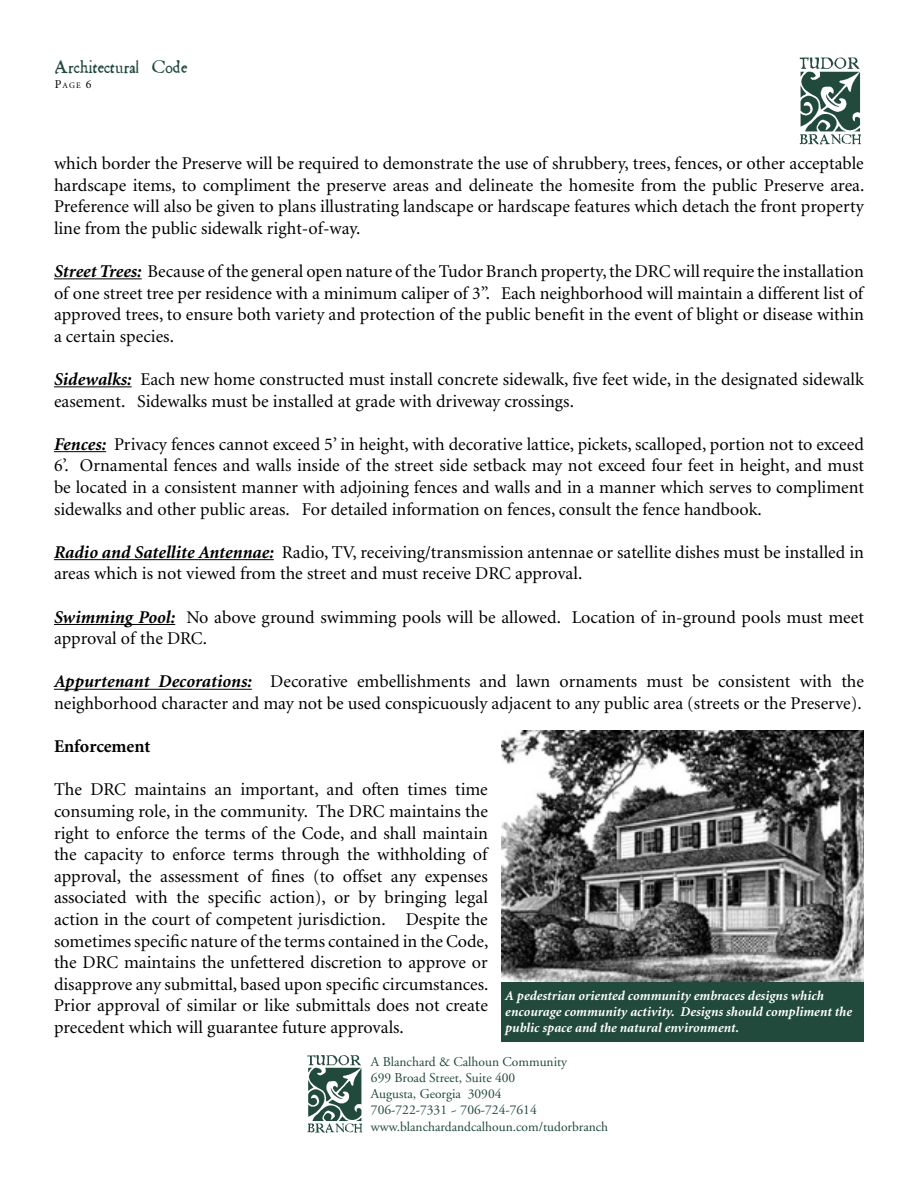
<style>
.page{position:relative;width:918px;height:1188px;background:#fff}
.page>*{position:absolute;margin:0;border:0;box-sizing:border-box;transform-origin:0 0}
.t1{font:18px/21.6px "Minion";color:#000;text-align:justify}
.t2{font:18px "Chap";color:#21493c}
.t3{font:700 18px "Minion";letter-spacing:-.005em;color:#000}
.t4{font:italic 700 13.5px/16.2px "Minion";color:#fff}
.t5{font:13.5px "Adobe Garamond";color:#21493c}
.t6{font:8.4px "Minion";color:#000}
.s1{font-size:12px}
.s2{font-weight:700;font-style:italic}
</style>
<div class="page">
<hr style="left:54px;top:278px;width:88px;height:1px;background:#000">
<hr style="left:54px;top:386px;width:78px;height:1px;background:#000">
<hr style="left:54px;top:451px;width:52px;height:1px;background:#000">
<hr style="left:54px;top:559px;width:220px;height:1px;background:#000">
<hr style="left:54px;top:624px;width:121px;height:1px;background:#000">
<hr style="left:54px;top:689px;width:198px;height:1px;background:#000">
<img style="left:799px;top:57px;width:62px;height:88px">
<div style="left:501px;top:731px;width:363px;height:310px;background:#21493c"></div>
<img style="left:501px;top:731px;width:363px;height:251px">
<img style="left:307px;top:1055px;width:56px;height:78px">
<p class="t2" style="left:55px;top:60px;width:134px">Architectural Code</p>
<p class="t6" style="left:55px;top:81px;width:38px"><span class="s1">P</span>AGE <span class="s1">6</span></p>
<p class="t1" style="left:54px;top:153px;width:812px">which border the Preserve will be required to demonstrate the use of shrubbery, trees, fences, or other acceptable hardscape items, to compliment the preserve areas and delineate the homesite from the public Preserve area.<br>Preference will also be given to plans illustrating landscape or hardscape features which detach the front property line from the public sidewalk right-of-way.</p>
<p class="t1" style="left:54px;top:261px;width:812px"><span class="s2">Street Trees:</span> Because of the general open nature of the Tudor Branch property, the DRC will require the installation of one street tree per residence with a minimum caliper of 3”. Each neighborhood will maintain a different list of approved trees, to ensure both variety and protection of the public benefit in the event of blight or disease within a certain species.</p>
<p class="t1" style="left:54px;top:369px;width:812px"><span class="s2">Sidewalks:</span> Each new home constructed must install concrete sidewalk, five feet wide, in the designated sidewalk easement. Sidewalks must be installed at grade with driveway crossings.</p>
<p class="t1" style="left:54px;top:434px;width:812px"><span class="s2">Fences:</span> Privacy fences cannot exceed 5’ in height, with decorative lattice, pickets, scalloped, portion not to exceed 6’. Ornamental fences and walls inside of the street side setback may not exceed four feet in height, and must be located in a consistent manner with adjoining fences and walls and in a manner which serves to compliment sidewalks and other public areas. For detailed information on fences, consult the fence handbook.</p>
<p class="t1" style="left:54px;top:542px;width:811px"><span class="s2">Radio and Satellite Antennae:</span> Radio, TV, receiving/transmission antennae or satellite dishes must be installed in areas which is not viewed from the street and must receive DRC approval.</p>
<p class="t1" style="left:54px;top:607px;width:811px"><span class="s2">Swimming Pool:</span> No above ground swimming pools will be allowed. Location of in-ground pools must meet approval of the DRC.</p>
<p class="t1" style="left:54px;top:672px;width:812px"><span class="s2">Appurtenant Decorations:</span> Decorative embellishments and lawn ornaments must be consistent with the neighborhood character and may not be used conspicuously adjacent to any public area (streets or the Preserve).</p>
<p class="t3" style="left:54px;top:737px;width:98px">Enforcement</p>
<p class="t1" style="left:54px;top:780px;width:436px">The DRC maintains an important, and often times time consuming role, in the community. The DRC maintains the right to enforce the terms of the Code, and shall maintain the capacity to enforce terms through the withholding of approval, the assessment of fines (to offset any expenses associated with the specific action), or by bringing legal action in the court of competent jurisdiction. Despite the sometimes specific nature of the terms contained in the Code, the DRC maintains the unfettered discretion to approve or disapprove any submittal, based upon specific circumstances.<br>Prior approval of similar or like submittals does not create precedent which will guarantee future approvals.</p>
<p class="t4" style="left:505px;top:988px;width:348px">A pedestrian oriented community embraces designs which encourage community activity. Designs should compliment the public space and the natural environment.</p>
<p class="t5" style="left:371px;top:1054px;width:198px">A Blanchard &amp; Calhoun Community</p>
<p class="t5" style="left:371px;top:1071px;width:146px">699 Broad Street, Suite 400</p>
<p class="t5" style="left:371px;top:1087px;width:132px">Augusta, Georgia 30904</p>
<p class="t5" style="left:371px;top:1103px;width:167px">706-722-7331 ~ 706-724-7614</p>
<p class="t5" style="left:371px;top:1119px;width:239px">www.blanchardandcalhoun.com/tudorbranch</p>
</div>
